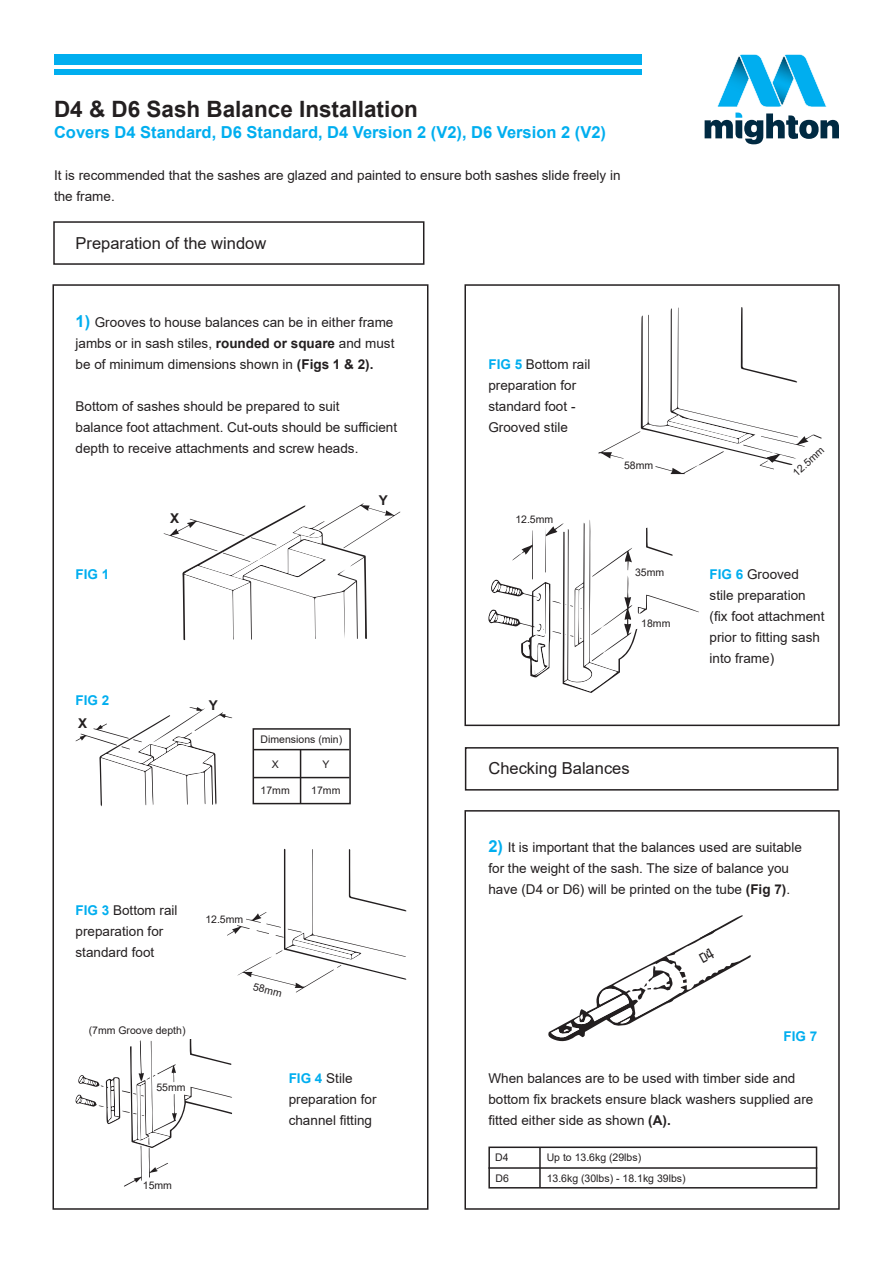
<style>
.page{position:relative;width:893px;height:1263px;background:#fff}
.page>*{position:absolute;margin:0;border:0;box-sizing:border-box;transform-origin:0 0}
.t1{font:700 22.5px "Arial";color:#231f20}
.t2{font:700 16.5px "Arial";color:#00aeef}
.t3{font:16.5px "Arial";color:#231f20}
.t4{font:13.5px/21px "Arial";color:#231f20}
.t5{font:700 13.5px "Arial";color:#00aeef}
.t6{font:700 13.5px "Arial";color:#231f20}
.t7{font:10.5px "Arial";color:#231f20}
.s1{font-weight:700;font-size:16.5px;color:#00aeef}
.s2{font-weight:700}
.s3{font-weight:700;color:#00aeef}
</style>
<div class="page">
<svg style="left:705px;top:113px;width:134px;height:31px"></svg>
<svg style="left:717px;top:54px;width:110px;height:53px"></svg>
<div style="left:54px;top:54px;width:587px;height:10px;background:#00aeef"></div>
<div style="left:53px;top:221px;width:371px;height:44px;border:2px solid #231f20"></div>
<div style="left:465px;top:747px;width:374px;height:43px;border:2px solid #231f20"></div>
<div style="left:54px;top:70px;width:587px;height:5px;background:#00aeef"></div>
<div style="left:52px;top:284px;width:376px;height:926px;border:2px solid #231f20"></div>
<div style="left:464px;top:284px;width:376px;height:442px;border:2px solid #231f20"></div>
<div style="left:464px;top:810px;width:376px;height:400px;border:2px solid #231f20"></div>
<div style="left:253px;top:728px;width:98px;height:76px;border:2px solid #231f20"></div>
<hr style="left:254px;top:749px;width:95px;height:1px;background:#231f20">
<hr style="left:300px;top:749px;width:1px;height:54px;background:#231f20">
<hr style="left:254px;top:777px;width:95px;height:1px;background:#231f20">
<div style="left:488px;top:1146px;width:329px;height:42px;border:2px solid #231f20"></div>
<hr style="left:488px;top:1167px;width:329px;height:2px;background:#231f20">
<hr style="left:539px;top:1147px;width:2px;height:41px;background:#231f20">
<svg style="left:488px;top:520px;width:211px;height:173px"></svg>
<svg style="left:598px;top:307px;width:224px;height:167px"></svg>
<svg style="left:164px;top:503px;width:236px;height:137px"></svg>
<svg style="left:76px;top:707px;width:156px;height:99px"></svg>
<svg style="left:227px;top:849px;width:179px;height:144px"></svg>
<svg style="left:75px;top:1039px;width:157px;height:147px"></svg>
<svg style="left:548px;top:915px;width:203px;height:127px"></svg>
<p class="t1" style="left:54px;top:93px;width:365px">D4 &amp; D6 Sash Balance Installation</p>
<p class="t2" style="left:54px;top:121px;width:554px">Covers D4 Standard, D6 Standard, D4 Version 2 (V2), D6 Version 2 (V2)</p>
<p class="t4" style="left:54px;top:165px;width:568px">It is recommended that the sashes are glazed and painted to ensure both sashes slide freely in the frame.</p>
<p class="t3" style="left:76px;top:231px;width:192px">Preparation of the window</p>
<p class="t4" style="left:76px;top:312px;width:320px;text-align:justify"><span class="s1">1)</span> Grooves to house balances can be in either frame jambs or in sash stiles, <span class="s2">rounded or square</span> and must be of minimum dimensions shown in <span class="s2">(Figs 1 &amp; 2).</span></p>
<p class="t4" style="left:76px;top:396px;width:266px">Bottom of sashes should be prepared to suit</p>
<p class="t4" style="left:76px;top:417px;width:323px">balance foot attachment. Cut-outs should be sufficient depth to receive attachments and screw heads.</p>
<p class="t5" style="left:76px;top:565px;width:35px">FIG 1</p>
<p class="t6" style="left:170px;top:509px;width:11px">X</p>
<p class="t6" style="left:379px;top:491px;width:11px">Y</p>
<p class="t5" style="left:76px;top:691px;width:35px">FIG 2</p>
<p class="t6" style="left:78px;top:714px;width:11px">X</p>
<p class="t6" style="left:209px;top:696px;width:11px">Y</p>
<p class="t7" style="left:261px;top:732px;width:83px">Dimensions (min)</p>
<p class="t7" style="left:272px;top:757px;width:9px">X</p>
<p class="t7" style="left:261px;top:783px;width:31px">17mm</p>
<p class="t7" style="left:311px;top:783px;width:31px">17mm</p>
<p class="t7" style="left:322px;top:757px;width:9px">Y</p>
<p class="t4" style="left:76px;top:900px;width:104px"><span class="s3">FIG 3</span> Bottom rail preparation for standard foot</p>
<p class="t7" style="left:89px;top:1023px;width:98px">(7mm Groove depth)</p>
<p class="t7" style="left:156px;top:1080px;width:31px">55mm</p>
<p class="t7" style="left:143px;top:1178px;width:31px">15mm</p>
<p class="t7" style="left:205px;top:912px;width:39px">12.5mm</p>
<p class="t7" style="left:255px;top:979px;width:31px;rotate:14deg">58mm</p>
<p class="t4" style="left:289px;top:1068px;width:89px"><span class="s3">FIG 4</span> Stile preparation for channel fitting</p>
<p class="t4" style="left:488px;top:354px;width:104px"><span class="s3">FIG 5</span> Bottom rail preparation for standard foot -</p>
<p class="t4" style="left:488px;top:417px;width:81px">Grooved stile</p>
<p class="t7" style="left:515px;top:512px;width:39px">12.5mm</p>
<p class="t7" style="left:624px;top:458px;width:31px">58mm</p>
<p class="t7" style="left:635px;top:565px;width:31px">35mm</p>
<p class="t7" style="left:641px;top:616px;width:31px">18mm</p>
<p class="t3" style="left:488px;top:757px;width:143px">Checking Balances</p>
<p class="t7" style="left:790px;top:468px;width:39px;rotate:-42deg">12.5mm</p>
<p class="t4" style="left:710px;top:564px;width:91px"><span class="s3">FIG 6</span> Grooved</p>
<p class="t4" style="left:710px;top:585px;width:98px">stile preparation</p>
<p class="t4" style="left:710px;top:606px;width:116px">(fix foot attachment prior to fitting sash into frame)</p>
<p class="t4" style="left:488px;top:837px;width:315px"><span class="s1">2)</span> It is important that the balances used are suitable</p>
<p class="t4" style="left:488px;top:858px;width:303px">for the weight of the sash. The size of balance you have (D4 or D6) will be printed on the tube <span class="s2">(Fig 7)</span>.</p>
<p class="t5" style="left:783px;top:1027px;width:35px">FIG 7</p>
<p class="t4" style="left:488px;top:1068px;width:326px">When balances are to be used with timber side and bottom fix brackets ensure black washers supplied are fitted either side as shown <span class="s2">(A).</span></p>
<p class="t7" style="left:495px;top:1149px;width:15px">D4</p>
<p class="t7" style="left:495px;top:1171px;width:15px">D6</p>
<p class="t7" style="left:547px;top:1149px;width:96px">Up to 13.6kg (29lbs)</p>
<p class="t7" style="left:547px;top:1171px;width:140px">13.6kg (30lbs) - 18.1kg 39lbs)</p>
</div>
